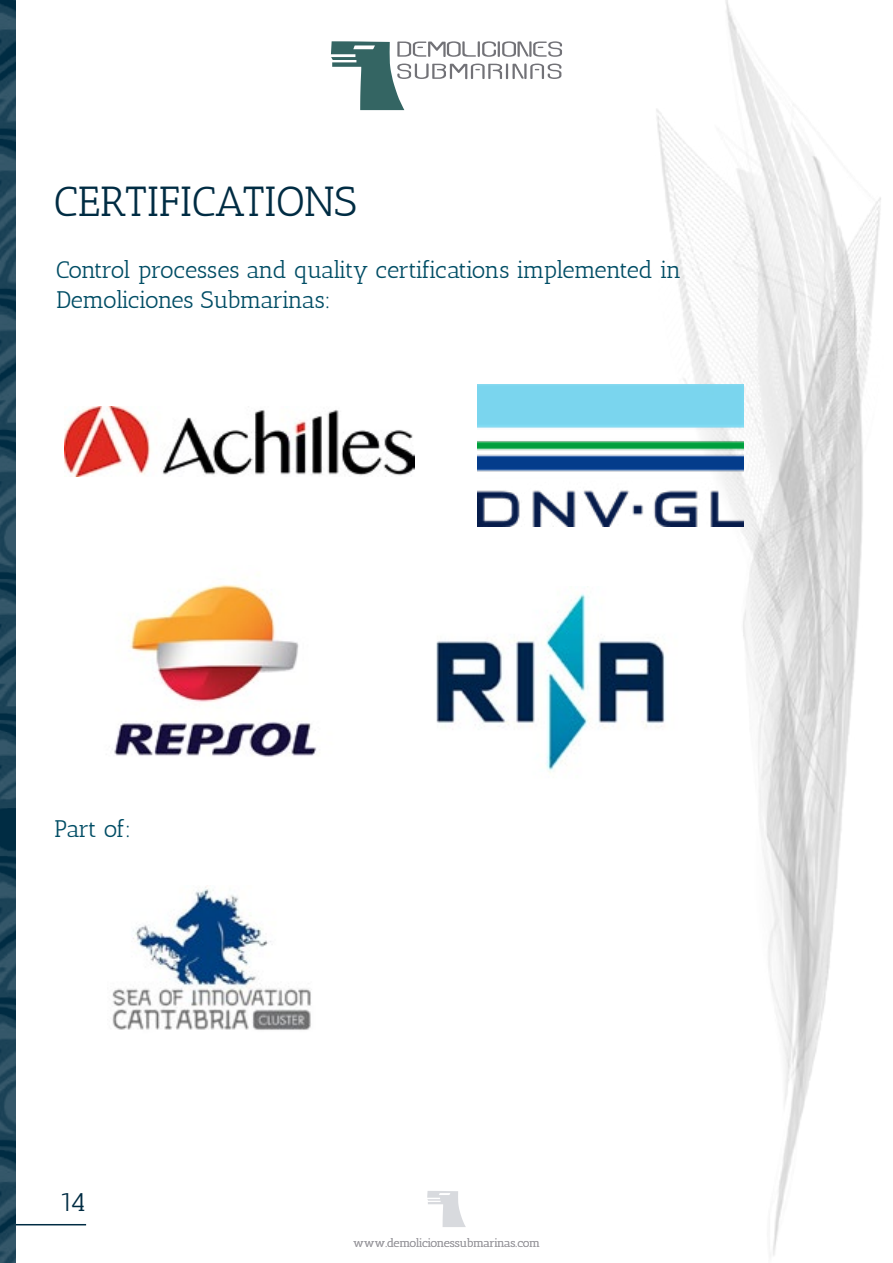
<style>
.page{position:relative;width:893px;height:1263px;background:#fff}
.page>*{position:absolute;margin:0;border:0;box-sizing:border-box;transform-origin:0 0}
.t1{font:42px "Antic Slab";letter-spacing:-.01em;color:#002c43}
.t2{font:27px "Antic Slab";color:#002c43}
.t3{font:24px/30px "Antic Slab";letter-spacing:-.04em;color:#004d65}
.t4{font:12px "Antic Slab";letter-spacing:-.04em;color:#9c9ba0}
</style>
<div class="page">
<hr style="left:0;top:1224px;width:86px;height:1px;background:#002c43">
<img style="left:654px;top:0;width:227px;height:1256px">
<svg style="left:427px;top:1191px;width:39px;height:36px"></svg>
<svg style="left:331px;top:41px;width:231px;height:69px"></svg>
<img style="left:0;top:0;width:16px;height:1263px">
<img style="left:65px;top:406px;width:349px;height:71px">
<img style="left:114px;top:584px;width:203px;height:173px">
<img style="left:436px;top:587px;width:263px;height:227px">
<img style="left:478px;top:385px;width:265px;height:141px">
<img style="left:112px;top:885px;width:199px;height:145px">
<h1 class="t1" style="left:54px;top:177px;width:304px">CERTIFICATIONS</h1>
<p class="t3" style="left:56px;top:254px;width:626px">Control processes and quality certifications implemented in<br>Demoliciones Submarinas:</p>
<p class="t3" style="left:54px;top:814px;width:79px">Part of:</p>
<p class="t2" style="left:60px;top:1185px;width:28px">14</p>
<p class="t4" style="left:353px;top:1236px;width:188px">www.demolicionessubmarinas.com</p>
</div>
